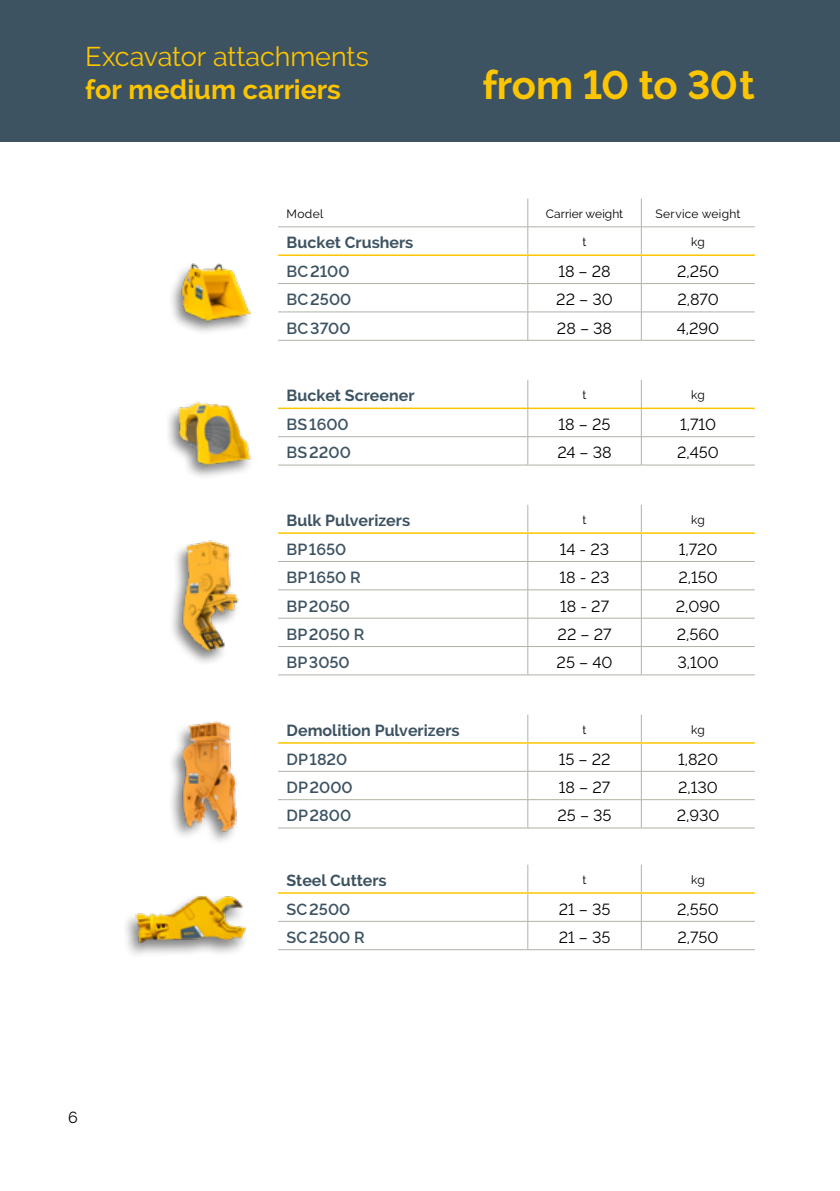
<style>
.page{position:relative;width:840px;height:1191px;background:#fff}
.page>*{position:absolute;margin:0;border:0;box-sizing:border-box;transform-origin:0 0}
.t1{font:700 40px "Raleway";letter-spacing:-.015em;color:#fdc500}
.t2{font:27px "Raleway";letter-spacing:-.005em;color:#fdc500}
.t3{font:700 27px "Raleway";color:#fdc500}
.t4{font:16px "Raleway";color:#000}
.t5{font:600 16px "Raleway";color:#3d5362}
.t6{font:700 16px "Raleway";color:#3d5362}
.t7{font:12px "Raleway";color:#000}
.t8{font:12px "Raleway";letter-spacing:.025em;color:#000}
</style>
<div class="page">
<div style="left:0;top:0;width:839px;height:142px;background:#3d5362"></div>
<hr style="left:278px;top:407px;width:249px;height:2px;background:#fdc500">
<hr style="left:527px;top:407px;width:113px;height:2px;background:#fdc500">
<hr style="left:641px;top:407px;width:113px;height:2px;background:#fdc500">
<hr style="left:278px;top:226px;width:249px;height:1px;background:#b1b1a7">
<hr style="left:527px;top:226px;width:114px;height:1px;background:#b1b1a7">
<hr style="left:641px;top:226px;width:113px;height:1px;background:#b1b1a7">
<hr style="left:278px;top:283px;width:249px;height:1px;background:#b1b1a7">
<hr style="left:527px;top:283px;width:114px;height:1px;background:#b1b1a7">
<hr style="left:641px;top:283px;width:113px;height:1px;background:#b1b1a7">
<hr style="left:278px;top:311px;width:249px;height:1px;background:#b1b1a7">
<svg style="left:527px;top:198px;width:1px;height:142px"></svg>
<hr style="left:527px;top:311px;width:114px;height:1px;background:#b1b1a7">
<svg style="left:640px;top:199px;width:1px;height:141px"></svg>
<hr style="left:641px;top:311px;width:113px;height:1px;background:#b1b1a7">
<hr style="left:278px;top:340px;width:249px;height:1px;background:#b1b1a7">
<hr style="left:527px;top:340px;width:114px;height:1px;background:#b1b1a7">
<hr style="left:641px;top:340px;width:113px;height:1px;background:#b1b1a7">
<hr style="left:278px;top:561px;width:249px;height:1px;background:#b1b1a7">
<hr style="left:278px;top:589px;width:249px;height:1px;background:#b1b1a7">
<hr style="left:278px;top:618px;width:249px;height:1px;background:#b1b1a7">
<hr style="left:278px;top:646px;width:249px;height:1px;background:#b1b1a7">
<svg style="left:527px;top:505px;width:1px;height:169px"></svg>
<hr style="left:527px;top:561px;width:114px;height:1px;background:#b1b1a7">
<hr style="left:527px;top:589px;width:114px;height:1px;background:#b1b1a7">
<hr style="left:527px;top:618px;width:114px;height:1px;background:#b1b1a7">
<hr style="left:527px;top:646px;width:114px;height:1px;background:#b1b1a7">
<svg style="left:640px;top:505px;width:1px;height:169px"></svg>
<hr style="left:641px;top:561px;width:113px;height:1px;background:#b1b1a7">
<hr style="left:641px;top:589px;width:113px;height:1px;background:#b1b1a7">
<hr style="left:641px;top:618px;width:113px;height:1px;background:#b1b1a7">
<hr style="left:641px;top:646px;width:113px;height:1px;background:#b1b1a7">
<hr style="left:278px;top:674px;width:249px;height:1px;background:#b1b1a7">
<hr style="left:527px;top:674px;width:114px;height:1px;background:#b1b1a7">
<hr style="left:641px;top:674px;width:113px;height:1px;background:#b1b1a7">
<hr style="left:278px;top:436px;width:249px;height:1px;background:#b1b1a7">
<hr style="left:278px;top:771px;width:249px;height:1px;background:#b1b1a7">
<hr style="left:278px;top:465px;width:249px;height:1px;background:#b1b1a7">
<hr style="left:278px;top:799px;width:249px;height:1px;background:#b1b1a7">
<hr style="left:278px;top:827px;width:249px;height:1px;background:#b1b1a7">
<svg style="left:527px;top:380px;width:1px;height:85px"></svg>
<svg style="left:527px;top:714px;width:1px;height:113px"></svg>
<hr style="left:527px;top:436px;width:114px;height:1px;background:#b1b1a7">
<hr style="left:527px;top:771px;width:114px;height:1px;background:#b1b1a7">
<hr style="left:527px;top:465px;width:114px;height:1px;background:#b1b1a7">
<hr style="left:527px;top:799px;width:114px;height:1px;background:#b1b1a7">
<hr style="left:527px;top:827px;width:114px;height:1px;background:#b1b1a7">
<svg style="left:640px;top:380px;width:1px;height:85px"></svg>
<svg style="left:640px;top:715px;width:1px;height:112px"></svg>
<hr style="left:641px;top:436px;width:113px;height:1px;background:#b1b1a7">
<hr style="left:641px;top:771px;width:113px;height:1px;background:#b1b1a7">
<hr style="left:641px;top:465px;width:113px;height:1px;background:#b1b1a7">
<hr style="left:641px;top:799px;width:113px;height:1px;background:#b1b1a7">
<hr style="left:641px;top:827px;width:113px;height:1px;background:#b1b1a7">
<hr style="left:278px;top:254px;width:249px;height:2px;background:#fdc500">
<hr style="left:527px;top:254px;width:114px;height:2px;background:#fdc500">
<hr style="left:641px;top:254px;width:113px;height:2px;background:#fdc500">
<hr style="left:278px;top:532px;width:249px;height:2px;background:#fdc500">
<hr style="left:527px;top:532px;width:114px;height:2px;background:#fdc500">
<hr style="left:641px;top:532px;width:113px;height:2px;background:#fdc500">
<hr style="left:278px;top:742px;width:249px;height:1px;background:#fdc500">
<hr style="left:527px;top:742px;width:114px;height:1px;background:#fdc500">
<hr style="left:641px;top:742px;width:113px;height:1px;background:#fdc500">
<svg style="left:527px;top:864px;width:1px;height:85px"></svg>
<svg style="left:640px;top:865px;width:1px;height:84px"></svg>
<hr style="left:278px;top:949px;width:249px;height:1px;background:#b1b1a7">
<hr style="left:527px;top:949px;width:114px;height:1px;background:#b1b1a7">
<hr style="left:641px;top:949px;width:113px;height:1px;background:#b1b1a7">
<hr style="left:278px;top:921px;width:249px;height:1px;background:#b1b1a7">
<hr style="left:527px;top:921px;width:114px;height:1px;background:#b1b1a7">
<hr style="left:641px;top:921px;width:113px;height:1px;background:#b1b1a7">
<hr style="left:278px;top:892px;width:249px;height:1px;background:#fdc500">
<hr style="left:527px;top:892px;width:114px;height:1px;background:#fdc500">
<hr style="left:641px;top:892px;width:113px;height:1px;background:#fdc500">
<div style="left:168px;top:262px;width:86px;height:74px;background:#000;opacity:.5"></div>
<img style="left:168px;top:262px;width:86px;height:64px">
<div style="left:168px;top:539px;width:73px;height:128px;background:#000;opacity:.5"></div>
<img style="left:175px;top:539px;width:66px;height:119px">
<img style="left:171px;top:721px;width:66px;height:121px">
<img style="left:168px;top:401px;width:84px;height:76px">
<div style="left:121px;top:893px;width:129px;height:67px;background:#000;opacity:.5"></div>
<img style="left:130px;top:893px;width:120px;height:67px">
<h2 class="t2" style="left:85px;top:41px;width:285px">Excavator attachments</h2>
<h2 class="t3" style="left:85px;top:74px;width:257px">for medium carriers</h2>
<h1 class="t1" style="left:482px;top:62px;width:274px">from 10 to 30t</h1>
<p class="t7" style="left:286px;top:207px;width:38px">Model</p>
<p class="t7" style="left:545px;top:207px;width:79px">Carrier weight</p>
<p class="t8" style="left:655px;top:207px;width:86px">Service weight</p>
<p class="t6" style="left:286px;top:233px;width:128px">Bucket Crushers</p>
<p class="t7" style="left:582px;top:235px;width:5px">t</p>
<p class="t7" style="left:690px;top:235px;width:15px">kg</p>
<p class="t5" style="left:286px;top:262px;width:64px">BC2100</p>
<p class="t4" style="left:558px;top:262px;width:54px">18 – 28</p>
<p class="t4" style="left:676px;top:262px;width:44px">2,250</p>
<p class="t5" style="left:286px;top:290px;width:66px">BC2500</p>
<p class="t4" style="left:556px;top:290px;width:58px">22 – 30</p>
<p class="t4" style="left:677px;top:290px;width:43px">2,870</p>
<p class="t5" style="left:286px;top:319px;width:65px">BC3700</p>
<p class="t4" style="left:556px;top:319px;width:57px">28 – 38</p>
<p class="t4" style="left:676px;top:319px;width:44px">4,290</p>
<p class="t6" style="left:286px;top:386px;width:129px">Bucket Screener</p>
<p class="t7" style="left:582px;top:388px;width:5px">t</p>
<p class="t7" style="left:690px;top:388px;width:15px">kg</p>
<p class="t5" style="left:286px;top:415px;width:64px">BS1600</p>
<p class="t4" style="left:558px;top:415px;width:53px">18 – 25</p>
<p class="t4" style="left:679px;top:415px;width:37px">1,710</p>
<p class="t5" style="left:286px;top:443px;width:66px">BS2200</p>
<p class="t4" style="left:557px;top:443px;width:56px">24 – 38</p>
<p class="t4" style="left:676px;top:443px;width:43px">2,450</p>
<p class="t6" style="left:286px;top:511px;width:125px">Bulk Pulverizers</p>
<p class="t7" style="left:582px;top:513px;width:5px">t</p>
<p class="t7" style="left:690px;top:513px;width:15px">kg</p>
<p class="t5" style="left:286px;top:540px;width:61px">BP1650</p>
<p class="t4" style="left:559px;top:540px;width:51px">14 - 23</p>
<p class="t4" style="left:678px;top:540px;width:40px">1,720</p>
<p class="t5" style="left:286px;top:568px;width:76px">BP1650 R</p>
<p class="t4" style="left:559px;top:568px;width:51px">18 - 23</p>
<p class="t4" style="left:678px;top:568px;width:41px">2,150</p>
<p class="t5" style="left:286px;top:596px;width:65px">BP2050</p>
<p class="t4" style="left:559px;top:596px;width:50px">18 - 27</p>
<p class="t4" style="left:675px;top:596px;width:46px">2,090</p>
<p class="t5" style="left:286px;top:625px;width:79px">BP2050 R</p>
<p class="t4" style="left:557px;top:625px;width:55px">22 – 27</p>
<p class="t4" style="left:676px;top:625px;width:44px">2,560</p>
<p class="t5" style="left:286px;top:653px;width:65px">BP3050</p>
<p class="t4" style="left:556px;top:653px;width:57px">25 – 40</p>
<p class="t4" style="left:677px;top:653px;width:43px">3,100</p>
<p class="t6" style="left:286px;top:721px;width:174px">Demolition Pulverizers</p>
<p class="t7" style="left:582px;top:723px;width:5px">t</p>
<p class="t7" style="left:690px;top:723px;width:15px">kg</p>
<p class="t5" style="left:286px;top:750px;width:62px">DP1820</p>
<p class="t4" style="left:558px;top:750px;width:53px">15 – 22</p>
<p class="t4" style="left:677px;top:750px;width:41px">1,820</p>
<p class="t5" style="left:286px;top:778px;width:68px">DP2000</p>
<p class="t4" style="left:558px;top:778px;width:53px">18 – 27</p>
<p class="t4" style="left:677px;top:778px;width:41px">2,130</p>
<p class="t5" style="left:286px;top:806px;width:66px">DP2800</p>
<p class="t4" style="left:557px;top:806px;width:56px">25 – 35</p>
<p class="t4" style="left:676px;top:806px;width:44px">2,930</p>
<p class="t6" style="left:286px;top:871px;width:102px">Steel Cutters</p>
<p class="t7" style="left:582px;top:873px;width:5px">t</p>
<p class="t7" style="left:690px;top:873px;width:15px">kg</p>
<p class="t5" style="left:286px;top:900px;width:65px">SC2500</p>
<p class="t4" style="left:558px;top:900px;width:53px">21 – 35</p>
<p class="t4" style="left:676px;top:900px;width:43px">2,550</p>
<p class="t5" style="left:286px;top:928px;width:80px">SC2500 R</p>
<p class="t4" style="left:558px;top:928px;width:53px">21 – 35</p>
<p class="t4" style="left:677px;top:928px;width:42px">2,750</p>
<p class="t4" style="left:68px;top:1108px;width:11px">6</p>
</div>
